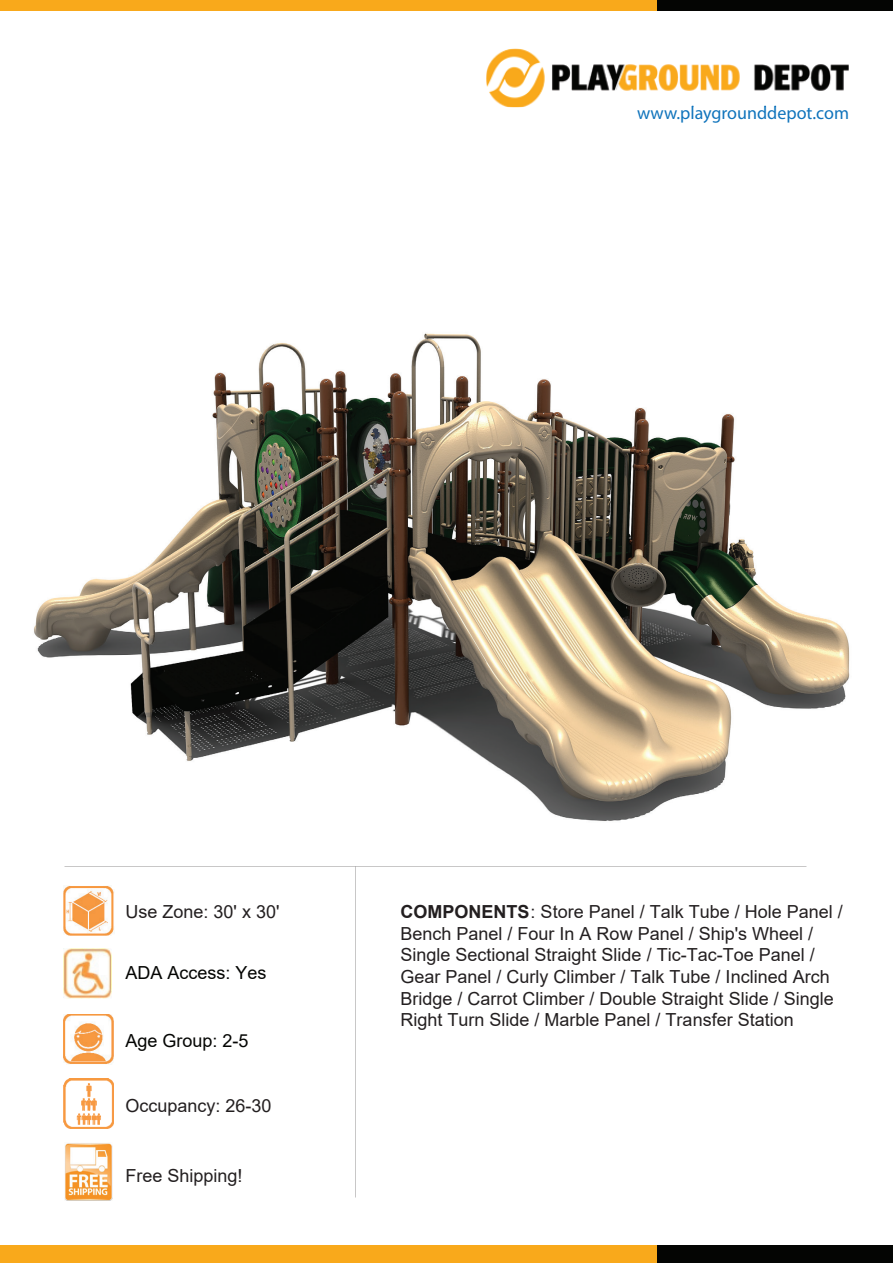
<style>
.page{position:relative;width:893px;height:1263px;background:#fff}
.page>*{position:absolute;margin:0;border:0;box-sizing:border-box;transform-origin:0 0}
.t1{font:18px/21.6px "Arial";color:#231f20}
.t2{font:18px "Arial";color:#040503}
.t3{font:18px "Myriad Pro";color:#1074bc}
.s1{font-weight:700}
</style>
<div class="page">
<img style="left:63px;top:886px;width:51px;height:50px">
<img style="left:63px;top:1014px;width:51px;height:50px">
<img style="left:64px;top:1079px;width:50px;height:50px">
<img style="left:65px;top:1143px;width:48px;height:57px">
<img style="left:64px;top:949px;width:48px;height:49px">
<img style="left:34px;top:333px;width:816px;height:488px">
<div style="left:0;top:1245px;width:674px;height:18px;background:#f9a91b"></div>
<div style="left:658px;top:1245px;width:235px;height:18px;background:#040503"></div>
<div style="left:0;top:0;width:674px;height:11px;background:#f9a91b"></div>
<div style="left:658px;top:0;width:235px;height:11px;background:#040503"></div>
<img style="left:486px;top:49px;width:363px;height:58px">
<img style="left:692px;top:106px;width:84px;height:1px">
<p class="t3" style="left:637px;top:101px;width:213px">www.playgrounddepot.com</p>
<p class="t1" style="left:125px;top:901px;width:155px">Use Zone: 30' x 30'</p>
<p class="t1" style="left:401px;top:901px;width:444px"><span class="s1">COMPONENTS</span>: Store Panel / Talk Tube / Hole Panel / Bench Panel / Four In A Row Panel / Ship's Wheel / Single Sectional Straight Slide / Tic-Tac-Toe Panel / Gear Panel / Curly Climber / Talk Tube / Inclined Arch Bridge / Carrot Climber / Double Straight Slide / Single Right Turn Slide / Marble Panel / Transfer Station</p>
<p class="t2" style="left:125px;top:1028px;width:125px">Age Group: 2-5</p>
<p class="t2" style="left:125px;top:961px;width:143px">ADA Access: Yes</p>
<p class="t1" style="left:125px;top:1094px;width:148px">Occupancy: 26-30</p>
<p class="t1" style="left:125px;top:1164px;width:119px">Free Shipping!</p>
</div>
